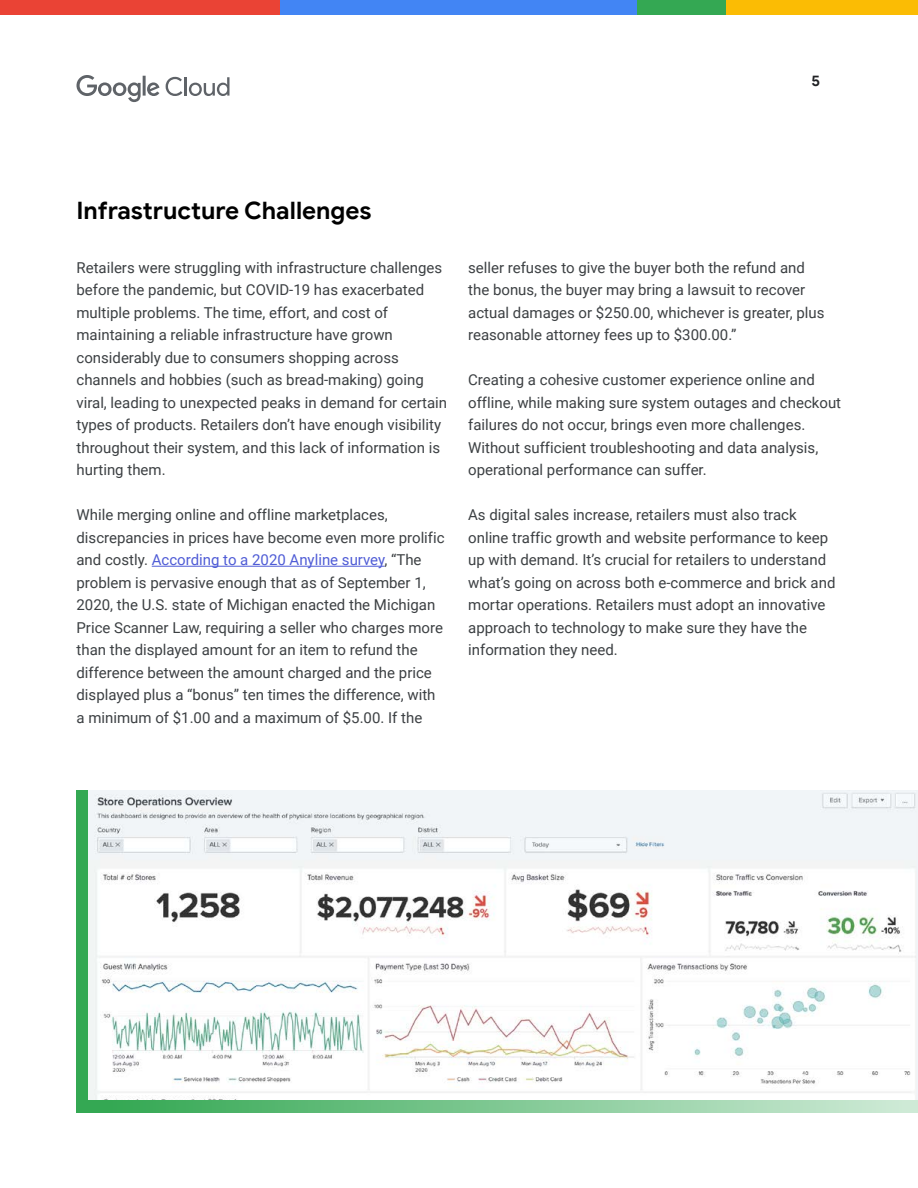
<style>
.page{position:relative;width:918px;height:1188px;background:#fff}
.page>*{position:absolute;margin:0;border:0;box-sizing:border-box;transform-origin:0 0}
.t1{font:700 24px "Google Sans";letter-spacing:-.005em;color:#000}
.t2{font:15px/22.5px "Roboto";color:#3c4043}
.t3{font:700 15px "Google Sans";color:#202124}
.s1{color:#4f5cd6}
</style>
<div class="page">
<hr style="left:152px;top:566px;width:232px;height:1px;background:#4f5cd6">
<svg style="left:76px;top:75px;width:84px;height:27px"></svg>
<svg style="left:166px;top:77px;width:64px;height:19px"></svg>
<div style="left:76px;top:791px;width:842px;height:322px;background:linear-gradient(to right,#2ea54e,#d0ebd8)"></div>
<img style="left:88px;top:791px;width:830px;height:309px">
<div style="left:0;top:0;width:281px;height:15px;background:#ea4335"></div>
<div style="left:281px;top:0;width:356px;height:15px;background:#4285f4"></div>
<div style="left:637px;top:0;width:90px;height:15px;background:#34a853"></div>
<div style="left:727px;top:0;width:191px;height:15px;background:#fbbc04"></div>
<p class="t3" style="left:812px;top:72px;width:10px">5</p>
<h1 class="t1" style="left:76px;top:196px;width:297px">Infrastructure Challenges</h1>
<p class="t2" style="left:76px;top:255px;width:372px">Retailers were struggling with infrastructure challenges before the pandemic, but COVID-19 has exacerbated multiple problems. The time, effort, and cost of maintaining a reliable infrastructure have grown considerably due to consumers shopping across channels and hobbies (such as bread-making) going viral, leading to unexpected peaks in demand for certain types of products. Retailers don’t have enough visibility throughout their system, and this lack of information is hurting them.</p>
<p class="t2" style="left:76px;top:503px;width:370px">While merging online and offline marketplaces, discrepancies in prices have become even more prolific and costly. <span class="s1">According to a 2020 Anyline survey</span>, “The problem is pervasive enough that as of September 1, 2020, the U.S. state of Michigan enacted the Michigan Price Scanner Law, requiring a seller who charges more than the displayed amount for an item to refund the difference between the amount charged and the price displayed plus a “bonus” ten times the difference, with a minimum of $1.00 and a maximum of $5.00. If the</p>
<p class="t2" style="left:468px;top:255px;width:358px">seller refuses to give the buyer both the refund and the bonus, the buyer may bring a lawsuit to recover actual damages or $250.00, whichever is greater, plus reasonable attorney fees up to $300.00.”</p>
<p class="t2" style="left:468px;top:368px;width:375px">Creating a cohesive customer experience online and offline, while making sure system outages and checkout failures do not occur, brings even more challenges.<br>Without sufficient troubleshooting and data analysis, operational performance can suffer.</p>
<p class="t2" style="left:468px;top:503px;width:369px">As digital sales increase, retailers must also track online traffic growth and website performance to keep up with demand. It’s crucial for retailers to understand what’s going on across both e-commerce and brick and mortar operations. Retailers must adopt an innovative approach to technology to make sure they have the information they need.</p>
</div>
